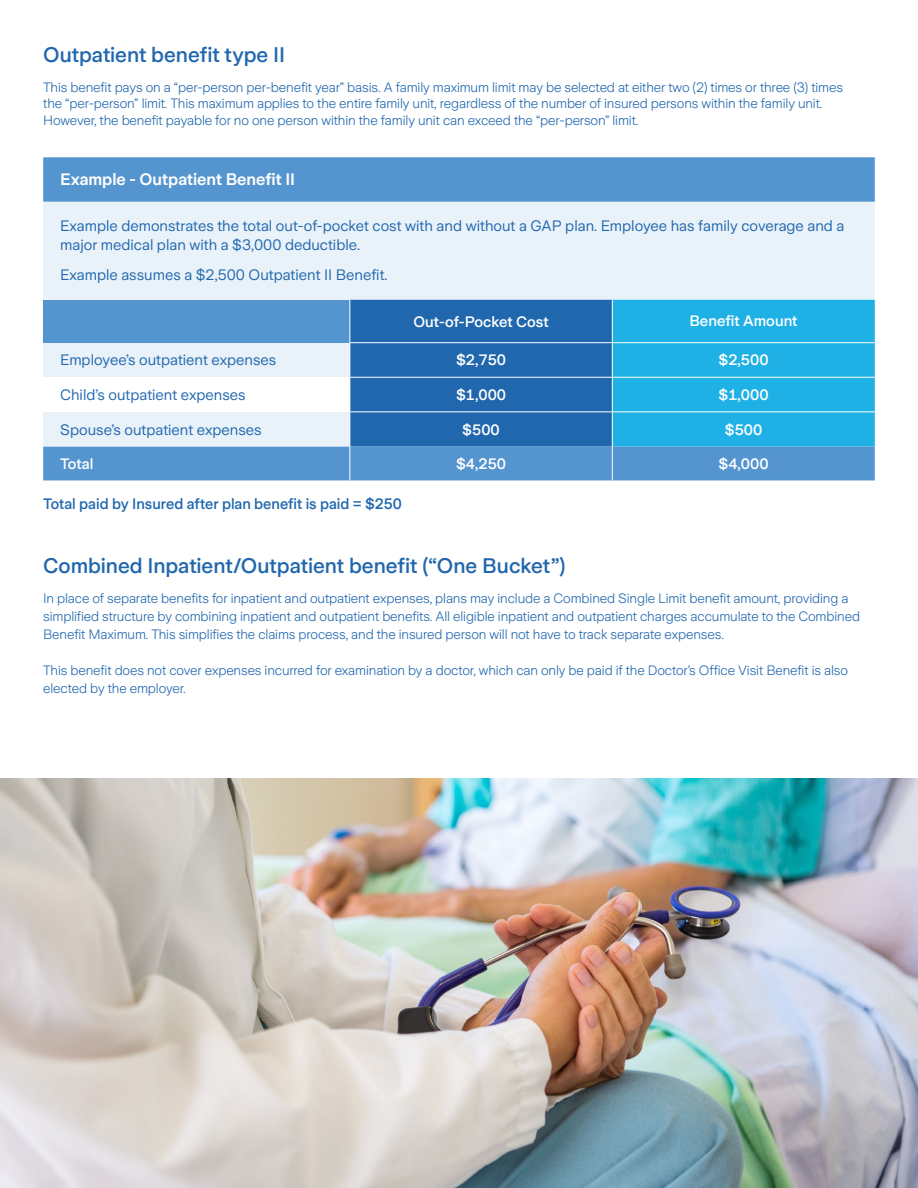
<style>
.page{position:relative;width:918px;height:1188px;background:#fff}
.page>*{position:absolute;margin:0;border:0;box-sizing:border-box;transform-origin:0 0}
.t1{font:500 21px "Zurich Sans";letter-spacing:-.005em;color:#2167ae}
.t2{font:600 16.5px "Zurich Sans";color:#fff}
.t3{font:15px/19.5px "Zurich Sans";color:#2167ae}
.t4{font:500 15px "Zurich Sans";color:#fff}
.t5{font:500 15px "Zurich Sans";color:#2167ae}
.t6{font:300 13.5px/18px "Zurich Sans";letter-spacing:-.01em;color:#2167ae}
</style>
<div class="page">
<img style="left:0;top:778px;width:918px;height:410px">
<div style="left:43px;top:157px;width:832px;height:323px;background:#5495cf"></div>
<div style="left:43px;top:202px;width:832px;height:244px;background:#e9f2f9"></div>
<div style="left:43px;top:300px;width:307px;height:43px;background:#5495cf"></div>
<svg style="left:350px;top:300px;width:525px;height:146px"></svg>
<div style="left:43px;top:377px;width:307px;height:35px;background:#fff"></div>
<hr style="left:349px;top:446px;width:1px;height:34px;background:#fff">
<hr style="left:612px;top:446px;width:1px;height:34px;background:#fff">
<hr style="left:349px;top:343px;width:1px;height:34px;background:#fff">
<hr style="left:349px;top:377px;width:263px;height:1px;background:#fff">
<hr style="left:349px;top:411px;width:263px;height:1px;background:#fff">
<hr style="left:349px;top:412px;width:1px;height:34px;background:#fff">
<hr style="left:349px;top:300px;width:1px;height:42px;background:#fff">
<hr style="left:612px;top:300px;width:1px;height:42px;background:#fff">
<hr style="left:349px;top:342px;width:263px;height:1px;background:#fff">
<hr style="left:612px;top:342px;width:263px;height:1px;background:#fff">
<hr style="left:612px;top:343px;width:1px;height:34px;background:#fff">
<hr style="left:612px;top:377px;width:263px;height:1px;background:#fff">
<hr style="left:612px;top:378px;width:1px;height:33px;background:#fff">
<hr style="left:612px;top:411px;width:263px;height:1px;background:#fff">
<hr style="left:612px;top:412px;width:1px;height:34px;background:#fff">
<h1 class="t1" style="left:43px;top:43px;width:243px">Outpatient benefit type II</h1>
<p class="t6" style="left:43px;top:79px;width:801px;line-height:16.5px">This benefit pays on a “per-person per-benefit year” basis. A family maximum limit may be selected at either two (2) times or three (3) times the “per-person” limit. This maximum applies to the entire family unit, regardless of the number of insured persons within the family unit.<br>However, the benefit payable for no one person within the family unit can exceed the “per-person” limit.</p>
<p class="t2" style="left:60px;top:170px;width:237px">Example - Outpatient Benefit II</p>
<p class="t3" style="left:60px;top:216px;width:786px">Example demonstrates the total out-of-pocket cost with and without a GAP plan. Employee has family coverage and a major medical plan with a $3,000 deductible.</p>
<p class="t3" style="left:60px;top:265px;width:329px">Example assumes a $2,500 Outpatient II Benefit.</p>
<p class="t4" style="left:413px;top:314px;width:137px">Out-of-Pocket Cost</p>
<p class="t4" style="left:690px;top:312px;width:110px">Benefit Amount</p>
<p class="t3" style="left:60px;top:351px;width:218px">Employee’s outpatient expenses</p>
<p class="t4" style="left:456px;top:352px;width:52px">$2,750</p>
<p class="t4" style="left:719px;top:352px;width:52px">$2,500</p>
<p class="t3" style="left:60px;top:385px;width:187px">Child’s outpatient expenses</p>
<p class="t4" style="left:456px;top:387px;width:52px">$1,000</p>
<p class="t4" style="left:719px;top:387px;width:52px">$1,000</p>
<p class="t3" style="left:60px;top:420px;width:203px">Spouse’s outpatient expenses</p>
<p class="t4" style="left:462px;top:421px;width:39px">$500</p>
<p class="t4" style="left:725px;top:421px;width:39px">$500</p>
<p class="t4" style="left:60px;top:456px;width:35px">Total</p>
<p class="t4" style="left:456px;top:456px;width:52px">$4,250</p>
<p class="t4" style="left:719px;top:456px;width:52px">$4,000</p>
<p class="t5" style="left:43px;top:496px;width:360px">Total paid by Insured after plan benefit is paid = $250</p>
<h1 class="t1" style="left:43px;top:554px;width:524px">Combined Inpatient/Outpatient benefit (“One Bucket”)</h1>
<p class="t6" style="left:43px;top:589px;width:818px">In place of separate benefits for inpatient and outpatient expenses, plans may include a Combined Single Limit benefit amount, providing a simplified structure by combining inpatient and outpatient benefits. All eligible inpatient and outpatient charges accumulate to the Combined<br>Benefit Maximum. This simplifies the claims process, and the insured person will not have to track separate expenses.</p>
<p class="t6" style="left:43px;top:661px;width:806px">This benefit does not cover expenses incurred for examination by a doctor, which can only be paid if the Doctor’s Office Visit Benefit is also elected by the employer.</p>
</div>
